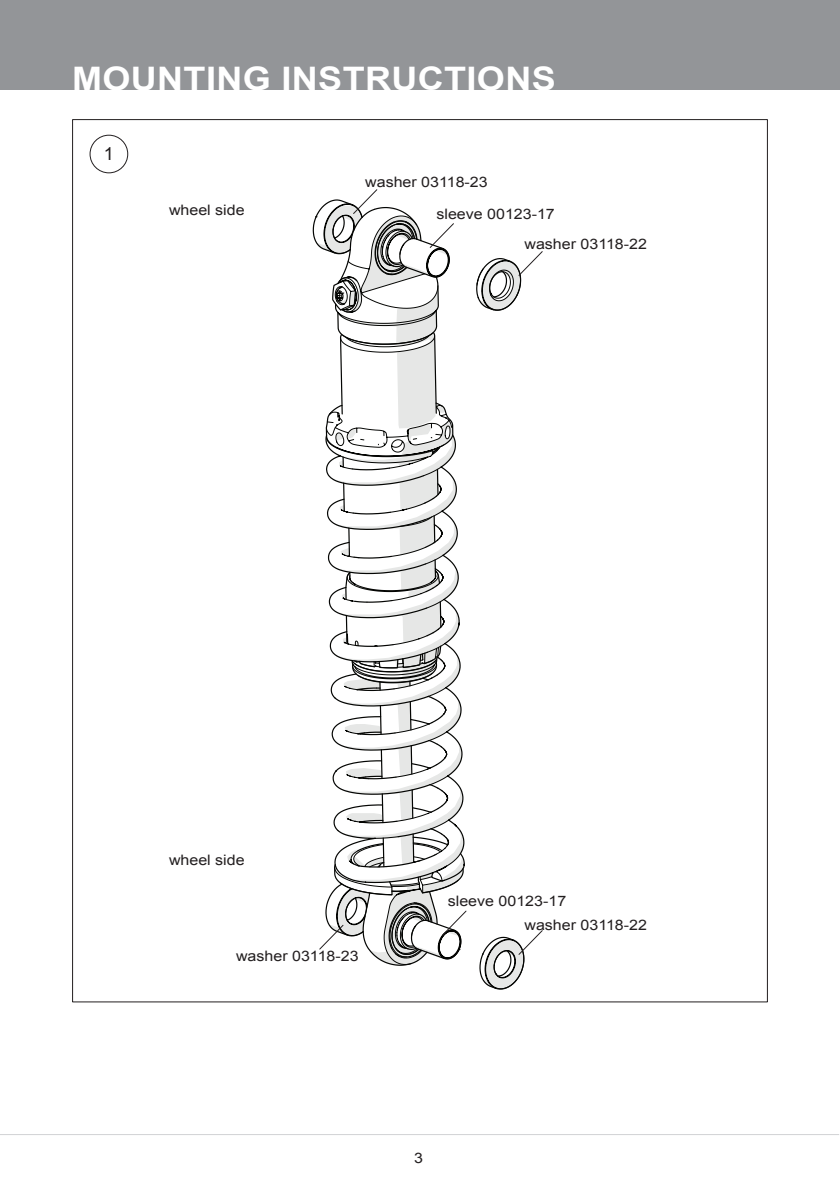
<style>
.page{position:relative;width:840px;height:1191px;background:#fff}
.page>*{position:absolute;margin:0;border:0;box-sizing:border-box;transform-origin:0 0}
._3_Header_Page_heade{font:700 32.4px "Arial";letter-spacing:.01em;color:#fff;scale:1.11 1}
._10_Figure_no{font:18px "Arial";color:#231f20}
._11_Figure_Text{font:14.4px "Arial";color:#231f20;scale:1.11 1}
</style>
<div class="page">
<div style="left:0;top:0;width:839px;height:90px;background:#939598"></div>
<hr style="left:0;top:1134px;width:838px;height:1px;background:#d1d2d4">
<div style="left:89px;top:135px;width:39px;height:38px;border:1px solid #231f20;border-radius:50%"></div>
<svg style="left:479px;top:930px;width:64px;height:59px"></svg>
<svg style="left:312px;top:189px;width:155px;height:777px"></svg>
<svg style="left:476px;top:251px;width:67px;height:60px"></svg>
<p class="_3_Header_Page_heade" style="left:72px;top:57px;width:437px">MOUNTING INSTRUCTIONS</p>
<p class="_10_Figure_no" style="left:104px;top:142px;width:12px">1</p>
<p class="_11_Figure_Text" style="left:365px;top:173px;width:112px">washer 03118-23</p>
<p class="_11_Figure_Text" style="left:169px;top:201px;width:70px">wheel side</p>
<p class="_11_Figure_Text" style="left:436px;top:205px;width:108px">sleeve 00123-17</p>
<p class="_11_Figure_Text" style="left:524px;top:235px;width:112px">washer 03118-22</p>
<p class="_11_Figure_Text" style="left:169px;top:850px;width:70px">wheel side</p>
<p class="_11_Figure_Text" style="left:236px;top:946px;width:112px">washer 03118-23</p>
<p class="_11_Figure_Text" style="left:447px;top:891px;width:108px">sleeve 00123-17</p>
<p class="_11_Figure_Text" style="left:524px;top:915px;width:112px">washer 03118-22</p>
<p class="_11_Figure_Text" style="left:414px;top:1148px;width:10px">3</p>
</div>
